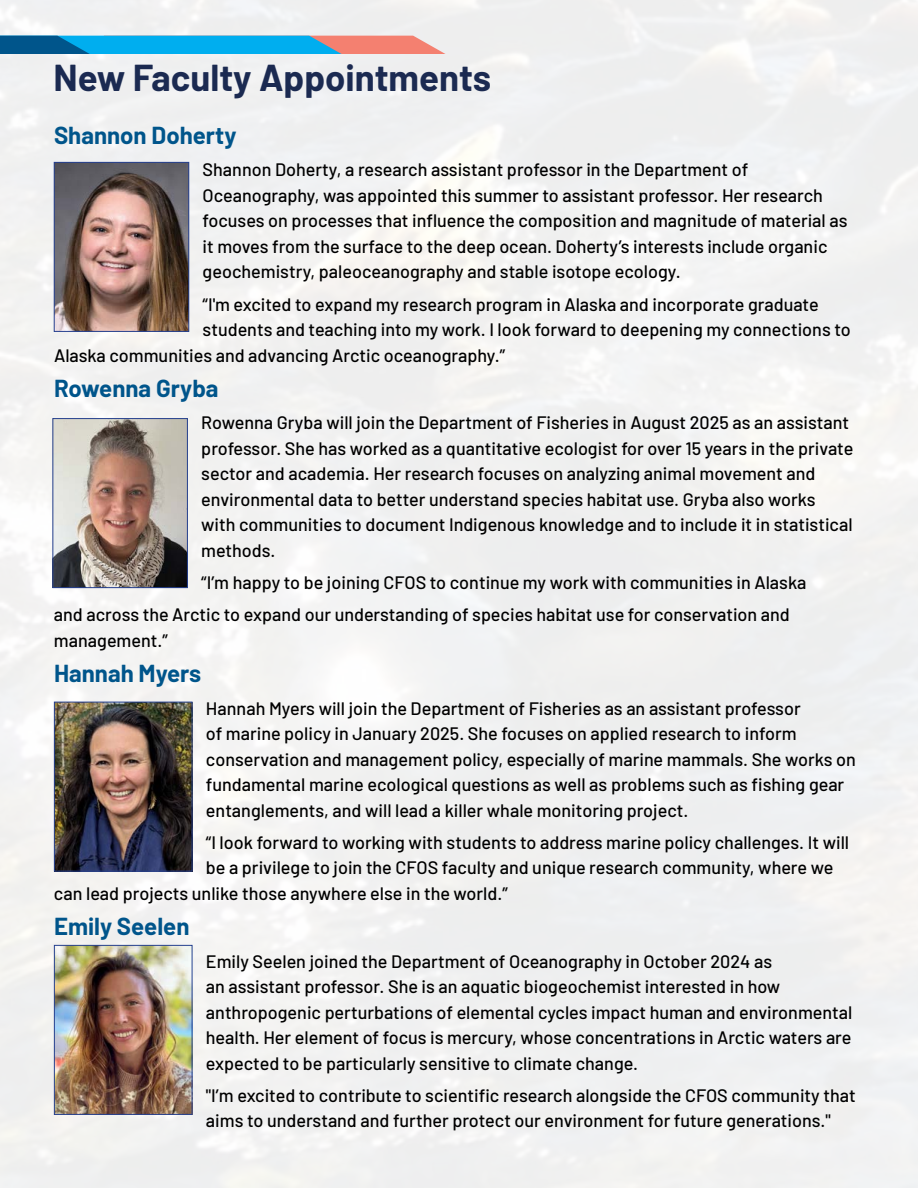
<style>
.page{position:relative;width:918px;height:1188px;background:#f1f1f1}
.page>*{position:absolute;margin:0;border:0;box-sizing:border-box;transform-origin:0 0}
.t1{font:700 36.6px "Barlow";color:#1b2a51}
.t2{font:700 24px "Barlow";color:#00558b}
.t3{font:500 18px/25.5px "Barlow";color:#000}
</style>
<div class="page">
<svg style="left:0;top:36px;width:446px;height:18px;background:#4196c0"></svg>
<img style="left:56px;top:947px;width:134px;height:166px">
<div style="left:54px;top:945px;width:138px;height:170px;border:1px solid #25408f"></div>
<img style="left:56px;top:704px;width:134px;height:166px">
<div style="left:54px;top:702px;width:138px;height:170px;border:1px solid #25408f"></div>
<img style="left:54px;top:420px;width:132px;height:166px">
<div style="left:52px;top:418px;width:136px;height:170px;border:1px solid #25408f"></div>
<img style="left:56px;top:164px;width:131px;height:166px">
<div style="left:54px;top:162px;width:135px;height:170px;border:1px solid #25408f"></div>
<h1 class="t1" style="left:54px;top:50px;width:439px">New Faculty Appointments</h1>
<h2 class="t2" style="left:54px;top:118px;width:184px">Shannon Doherty</h2>
<p class="t3" style="left:203px;top:156px;width:646px">Shannon Doherty, a research assistant professor in the Department of Oceanography, was appointed this summer to assistant professor. Her research focuses on processes that influence the composition and magnitude of material as it moves from the surface to the deep ocean. Doherty’s interests include organic geochemistry, paleoceanography and stable isotope ecology.</p>
<p class="t3" style="left:203px;top:290px;width:618px">“I'm excited to expand my research program in Alaska and incorporate graduate</p>
<p class="t3" style="left:203px;top:315px;width:650px">students and teaching into my work. I look forward to deepening my connections to</p>
<p class="t3" style="left:54px;top:341px;width:453px">Alaska communities and advancing Arctic oceanography.”</p>
<h2 class="t2" style="left:54px;top:371px;width:166px">Rowenna Gryba</h2>
<p class="t3" style="left:201px;top:409px;width:654px">Rowenna Gryba will join the Department of Fisheries in August 2025 as an assistant professor. She has worked as a quantitative ecologist for over 15 years in the private sector and academia. Her research focuses on analyzing animal movement and environmental data to better understand species habitat use. Gryba also works with communities to document Indigenous knowledge and to include it in statistical methods.</p>
<p class="t3" style="left:54px;top:565px;width:754px;line-height:32.2px;text-indent:147px">“I’m happy to be joining CFOS to continue my work with communities in Alaska and across the Arctic to expand our understanding of species habitat use for conservation and</p>
<p class="t3" style="left:54px;top:626px;width:115px">management.”</p>
<h2 class="t2" style="left:54px;top:656px;width:149px">Hannah Myers</h2>
<p class="t3" style="left:206px;top:694px;width:652px">Hannah Myers will join the Department of Fisheries as an assistant professor<br>of marine policy in January 2025. She focuses on applied research to inform conservation and management policy, especially of marine mammals. She works on fundamental marine ecological questions as well as problems such as fishing gear entanglements, and will lead a killer whale monitoring project.</p>
<p class="t3" style="left:206px;top:828px;width:645px">“I look forward to working with students to address marine policy challenges. It will</p>
<p class="t3" style="left:206px;top:854px;width:629px">be a privilege to join the CFOS faculty and unique research community, where we</p>
<p class="t3" style="left:54px;top:879px;width:455px">can lead projects unlike those anywhere else in the world.”</p>
<h2 class="t2" style="left:54px;top:909px;width:137px">Emily Seelen</h2>
<p class="t3" style="left:206px;top:947px;width:648px">Emily Seelen joined the Department of Oceanography in October 2024 as<br>an assistant professor. She is an aquatic biogeochemist interested in how anthropogenic perturbations of elemental cycles impact human and environmental health. Her element of focus is mercury, whose concentrations in Arctic waters are expected to be particularly sensitive to climate change.</p>
<p class="t3" style="left:206px;top:1081px;width:651px">"I’m excited to contribute to scientific research alongside the CFOS community that aims to understand and further protect our environment for future generations."</p>
</div>
